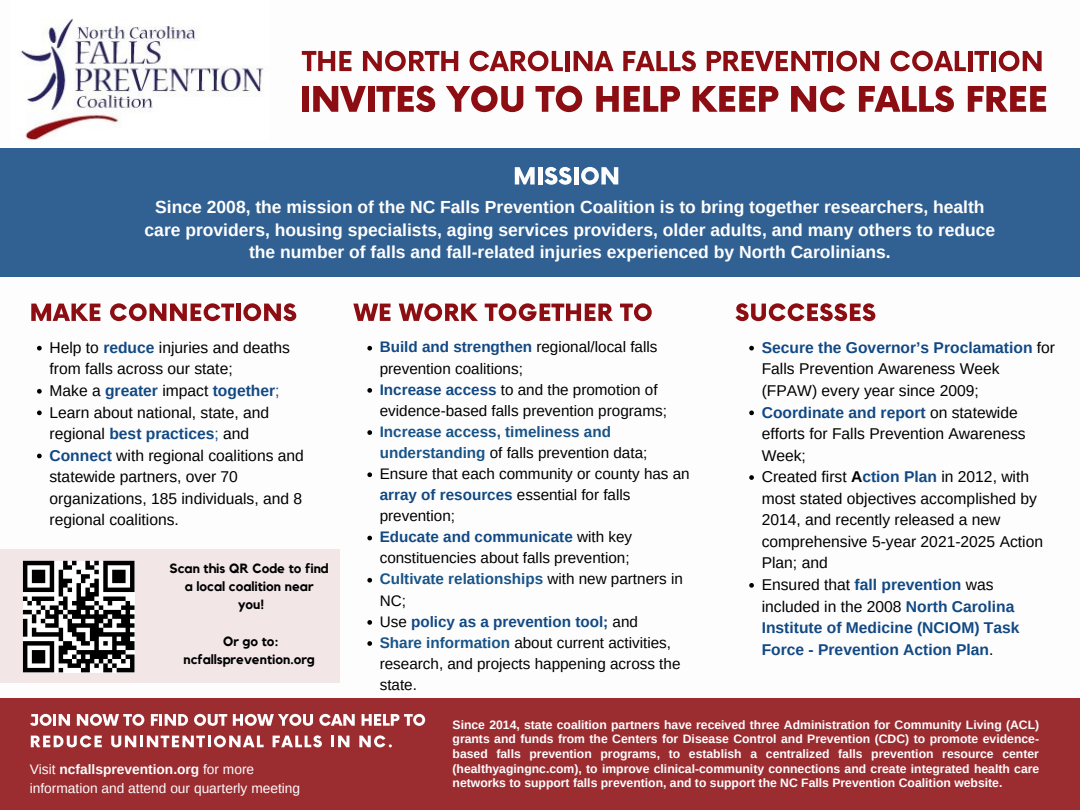
<style>
.page{position:relative;width:1080px;height:810px;background:#fff}
.page>*{position:absolute;margin:0;border:0;box-sizing:border-box;transform-origin:0 0}
.t1{font:700 17.5px/22.5px "Arimo";color:#fff;text-align:center}
.t2{font:15.62px/21.6px "Arimo";color:#000}
.t3{font:15.25px/21.1px "Arimo";color:#000}
.t4{font:13.75px/19.2px "Arimo";color:#fdfdfe}
.t5{font:700 13.31px/18.2px "Kollektif";color:#000;text-align:center}
.t6{font:700 12.19px/14.5px "Arimo";color:#fdfdfe;text-align:justify}
.s1{font-weight:700;color:#124983}
.s2{font-weight:700;color:#195487}
.s3{color:#124983}
.s4{font-weight:700}
</style>
<div class="page">
<div style="left:0;top:148px;width:1080px;height:129px;background:#316193"></div>
<img style="left:19px;top:18px;width:245px;height:122px">
<div style="left:0;top:698px;width:1080px;height:112px;background:#9b2d31"></div>
<svg style="left:37px;top:346px;width:5px;height:5px"></svg>
<svg style="left:37px;top:389px;width:5px;height:5px"></svg>
<svg style="left:37px;top:411px;width:5px;height:4px"></svg>
<svg style="left:37px;top:454px;width:5px;height:4px"></svg>
<svg style="left:736px;top:303px;width:139px;height:18px"></svg>
<svg style="left:749px;top:346px;width:5px;height:5px"></svg>
<svg style="left:749px;top:411px;width:5px;height:4px"></svg>
<svg style="left:749px;top:475px;width:5px;height:5px"></svg>
<svg style="left:749px;top:583px;width:5px;height:5px"></svg>
<svg style="left:367px;top:346px;width:5px;height:5px"></svg>
<svg style="left:367px;top:388px;width:5px;height:5px"></svg>
<svg style="left:367px;top:430px;width:5px;height:5px"></svg>
<svg style="left:367px;top:472px;width:5px;height:5px"></svg>
<svg style="left:367px;top:536px;width:5px;height:4px"></svg>
<svg style="left:367px;top:578px;width:5px;height:5px"></svg>
<svg style="left:367px;top:620px;width:5px;height:5px"></svg>
<svg style="left:367px;top:641px;width:5px;height:5px"></svg>
<svg style="left:353px;top:304px;width:38px;height:17px"></svg>
<svg style="left:399px;top:303px;width:79px;height:18px"></svg>
<svg style="left:485px;top:303px;width:128px;height:18px"></svg>
<svg style="left:620px;top:303px;width:32px;height:18px"></svg>
<svg style="left:31px;top:304px;width:69px;height:17px"></svg>
<svg style="left:110px;top:303px;width:124px;height:18px"></svg>
<hr style="left:236px;top:304px;width:4px;height:17px;background:#8c0e12">
<svg style="left:243px;top:303px;width:53px;height:18px"></svg>
<svg style="left:30px;top:714px;width:40px;height:12px"></svg>
<svg style="left:77px;top:714px;width:67px;height:12px"></svg>
<svg style="left:151px;top:714px;width:37px;height:12px"></svg>
<svg style="left:194px;top:714px;width:33px;height:12px"></svg>
<svg style="left:233px;top:714px;width:80px;height:12px"></svg>
<svg style="left:319px;top:714px;width:36px;height:12px"></svg>
<svg style="left:362px;top:714px;width:63px;height:12px"></svg>
<svg style="left:31px;top:735px;width:71px;height:12px"></svg>
<svg style="left:111px;top:735px;width:153px;height:12px"></svg>
<svg style="left:273px;top:735px;width:49px;height:12px"></svg>
<svg style="left:331px;top:736px;width:18px;height:11px"></svg>
<svg style="left:359px;top:735px;width:33px;height:12px"></svg>
<div style="left:0;top:550px;width:340px;height:133px;background:#f2e6e7"></div>
<svg style="left:23px;top:561px;width:112px;height:111px;background:#747474"></svg>
<hr style="left:117px;top:668px;width:18px;height:4px;background:#000">
<svg style="left:302px;top:51px;width:50px;height:20px"></svg>
<svg style="left:363px;top:51px;width:95px;height:20px"></svg>
<svg style="left:470px;top:51px;width:93px;height:20px"></svg>
<div style="left:565px;top:51px;width:5px;height:20px;background:#8c0e12"></div>
<svg style="left:574px;top:51px;width:40px;height:20px"></svg>
<svg style="left:623px;top:51px;width:73px;height:20px"></svg>
<svg style="left:707px;top:51px;width:120px;height:20px"></svg>
<hr style="left:829px;top:51px;width:4px;height:20px;background:#8c0e12">
<svg style="left:836px;top:51px;width:43px;height:20px"></svg>
<svg style="left:891px;top:51px;width:75px;height:20px"></svg>
<hr style="left:968px;top:51px;width:4px;height:20px;background:#8c0e12">
<svg style="left:974px;top:51px;width:15px;height:20px"></svg>
<hr style="left:991px;top:51px;width:4px;height:20px;background:#8c0e12">
<svg style="left:999px;top:51px;width:43px;height:20px"></svg>
<svg style="left:515px;top:167px;width:20px;height:17px"></svg>
<hr style="left:538px;top:167px;width:4px;height:17px;background:#fdfdfe">
<svg style="left:544px;top:167px;width:28px;height:18px"></svg>
<hr style="left:574px;top:167px;width:4px;height:17px;background:#fdfdfe">
<svg style="left:581px;top:167px;width:37px;height:18px"></svg>
<div style="left:302px;top:86px;width:6px;height:26px;background:#8c0e12"></div>
<svg style="left:313px;top:86px;width:53px;height:26px"></svg>
<div style="left:368px;top:86px;width:6px;height:26px;background:#8c0e12"></div>
<svg style="left:376px;top:86px;width:59px;height:26px"></svg>
<svg style="left:446px;top:86px;width:77px;height:26px"></svg>
<svg style="left:536px;top:86px;width:46px;height:26px"></svg>
<svg style="left:596px;top:86px;width:84px;height:26px"></svg>
<svg style="left:693px;top:86px;width:85px;height:26px"></svg>
<svg style="left:791px;top:86px;width:54px;height:26px"></svg>
<svg style="left:859px;top:86px;width:95px;height:26px"></svg>
<svg style="left:968px;top:86px;width:78px;height:26px"></svg>
<p class="t1" style="left:145px;top:196px;width:852px">Since 2008, the mission of the NC Falls Prevention Coalition is to bring together researchers, health care providers, housing specialists, aging services providers, older adults, and many others to reduce the number of falls and fall-related injuries experienced by North Carolinians.</p>
<p class="t3" style="left:380px;top:337px;width:289px"><span class="s1">Build and strengthen</span> regional/local falls prevention coalitions;<br><span class="s1">Increase access</span> to and the promotion of evidence-based falls prevention programs;</p>
<p class="t3" style="left:380px;top:421px;width:312px"><span class="s2">Increase access, timeliness and understanding</span> of falls prevention data;<br>Ensure that each community or county has an <span class="s1">array of resources</span> essential for falls prevention;<br><span class="s1">Educate and communicate</span> with key constituencies about falls prevention;<br><span class="s2">Cultivate relationships</span> with new partners in<br>NC;<br>Use <span class="s1">policy as a prevention tool;</span> and<br><span class="s2">Share information</span> about current activities, research, and projects happening across the state.</p>
<p class="t6" style="left:453px;top:717px;width:588px">Since 2014, state coalition partners have received three Administration for Community Living (ACL) grants and funds from the Centers for Disease Control and Prevention (CDC) to promote evidence&shy;based falls prevention programs, to establish a centralized falls prevention resource center (healthyagingnc.com), to improve clinical-community connections and create integrated health care networks to support falls prevention, and to support the NC Falls Prevention Coalition website.</p>
<p class="t2" style="left:50px;top:337px;width:256px">Help to <span class="s1">reduce</span> injuries and deaths from falls across our state;<br>Make a <span class="s1">greater</span> impact <span class="s1">together</span><span class="s3">;<br></span>Learn about national, state, and regional <span class="s1">best practices</span><span class="s3">;</span> and<br><span class="s1">Connect</span> with regional coalitions and statewide partners, over 70 organizations, 185 individuals, and 8 regional coalitions.</p>
<p class="t2" style="left:762px;top:337px;width:295px"><span class="s1">Secure the Governor’s Proclamation</span> for<br>Falls Prevention Awareness Week (FPAW) every year since 2009;<br><span class="s1">Coordinate and report</span> on statewide efforts for Falls Prevention Awareness<br>Week;<br>Created first <span class="s4">A</span><span class="s1">ction Plan</span> in 2012, with most stated objectives accomplished by<br>2014, and recently released a new comprehensive 5-year 2021-2025 Action<br>Plan; and<br>Ensured that <span class="s1">fall prevention</span> was included in the 2008 <span class="s1">North Carolina<br>Institute of Medicine (NCIOM) Task<br>Force - Prevention Action Plan</span>.</p>
<p class="t5" style="left:170px;top:559px;width:161px">Scan this QR Code to find a local coalition near<br>you!</p>
<p class="t5" style="left:184px;top:632px;width:133px">Or go to: ncfallsprevention.org</p>
<p class="t4" style="left:30px;top:759px;width:272px">Visit <span class="s4">ncfallsprevention.org</span> for more information and attend our quarterly meeting</p>
</div>
